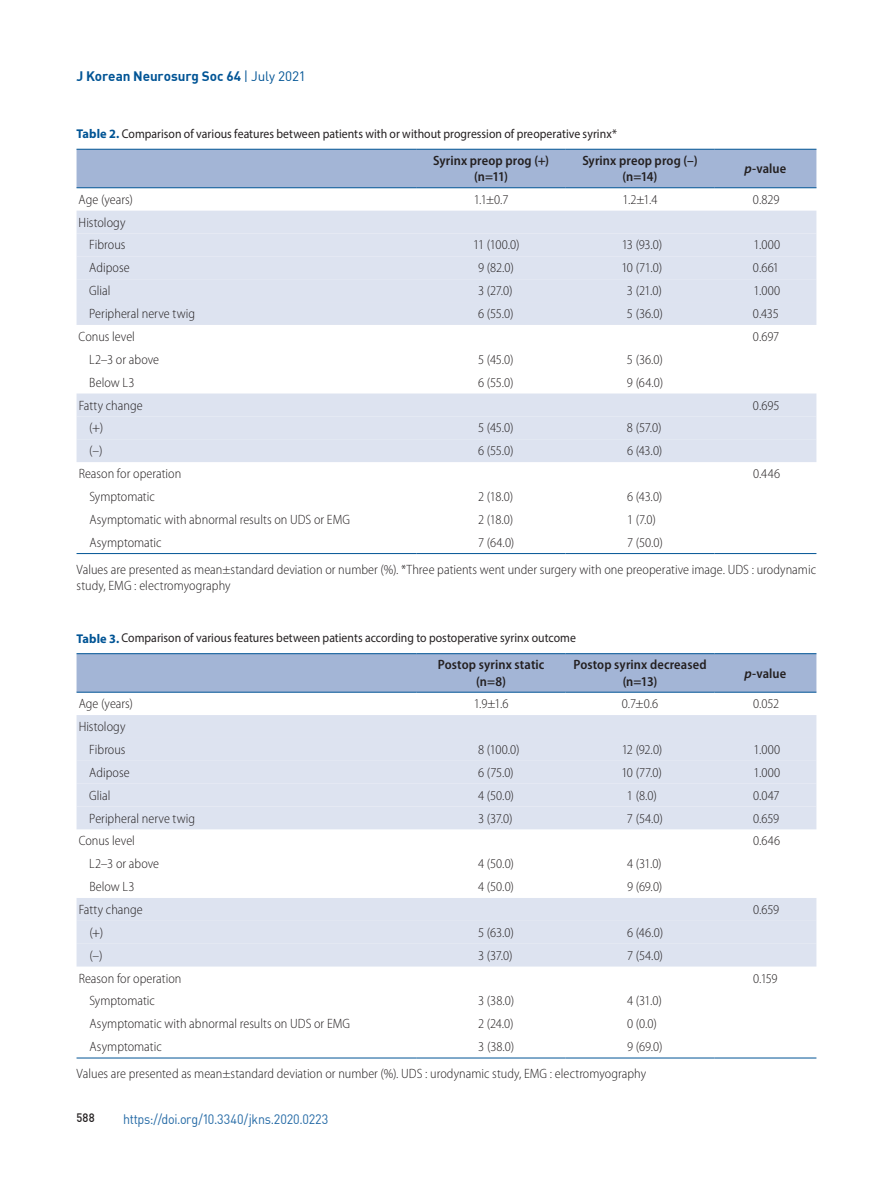
<style>
.page{position:relative;width:893px;height:1191px;background:#fff}
.page>*{position:absolute;margin:0;border:0;box-sizing:border-box;transform-origin:0 0}
.t1{font:300 semi-condensed 13.5px/22.8px "Myriad Pro";color:#231f20;text-align:right}
.t2{font:600 semi-condensed 13.5px/16.5px "Myriad Pro";letter-spacing:.01em;color:#231f20;text-align:center}
.t3{font:13.5px "DIN";letter-spacing:-.015em;color:#2369a5;scale:.93 1}
.t4{font:700 13.5px "DIN";letter-spacing:-.005em;color:#005495}
.t5{font:12.75px "Myriad Pro";letter-spacing:.005em;color:#231f20;scale:.92 1}
.t6{font:12px "Dinmed";color:#231f20;scale:.93 1}
.s1{font-weight:400}
.s2{font-weight:700;color:#005495}
.s3{font-style:italic;font-stretch:normal}
</style>
<div class="page">
<div style="left:77px;top:150px;width:739px;height:37px;background:#a3b5d6"></div>
<div style="left:77px;top:211px;width:739px;height:251px;background:#dde3f0"></div>
<svg style="left:77px;top:233px;width:739px;height:206px;fill:#dde3f0"></svg>
<hr style="left:77px;top:149px;width:340px;height:1px;background:#005495">
<hr style="left:417px;top:149px;width:149px;height:1px;background:#005495">
<hr style="left:566px;top:149px;width:148px;height:1px;background:#005495">
<hr style="left:714px;top:149px;width:102px;height:1px;background:#005495">
<hr style="left:77px;top:187px;width:340px;height:1px;background:#005495">
<hr style="left:417px;top:187px;width:149px;height:1px;background:#005495">
<hr style="left:566px;top:187px;width:148px;height:1px;background:#005495">
<hr style="left:714px;top:187px;width:102px;height:1px;background:#005495">
<hr style="left:77px;top:553px;width:340px;height:1px;background:#005495">
<hr style="left:417px;top:553px;width:149px;height:1px;background:#005495">
<hr style="left:566px;top:553px;width:148px;height:1px;background:#005495">
<hr style="left:714px;top:553px;width:102px;height:1px;background:#005495">
<div style="left:77px;top:654px;width:739px;height:38px;background:#a3b5d6"></div>
<div style="left:77px;top:715px;width:739px;height:251px;background:#dde3f0"></div>
<svg style="left:77px;top:738px;width:739px;height:205px;fill:#dde3f0"></svg>
<hr style="left:77px;top:653px;width:340px;height:1px;background:#005495">
<hr style="left:417px;top:653px;width:149px;height:1px;background:#005495">
<hr style="left:566px;top:653px;width:148px;height:1px;background:#005495">
<hr style="left:714px;top:653px;width:102px;height:1px;background:#005495">
<hr style="left:77px;top:692px;width:340px;height:1px;background:#005495">
<hr style="left:417px;top:692px;width:149px;height:1px;background:#005495">
<hr style="left:566px;top:692px;width:148px;height:1px;background:#005495">
<hr style="left:714px;top:692px;width:102px;height:1px;background:#005495">
<hr style="left:77px;top:1057px;width:340px;height:1px;background:#005495">
<hr style="left:417px;top:1057px;width:149px;height:1px;background:#005495">
<hr style="left:566px;top:1057px;width:148px;height:1px;background:#005495">
<hr style="left:714px;top:1057px;width:102px;height:1px;background:#005495">
<p class="t4" style="left:76px;top:68px;width:231px">J Korean Neurosurg Soc 64 <span class="s1">| July 2021</span></p>
<p class="t5" style="left:77px;top:126px;width:589px"><span class="s2">Table 2.</span> Comparison of various features between patients with or without progression of preoperative syrinx*</p>
<p class="t2" style="left:433px;top:152px;width:117px">Syrinx preop prog (+) (n=11)</p>
<p class="t2" style="left:582px;top:152px;width:117px">Syrinx preop prog (–) (n=14)</p>
<p class="t2" style="left:744px;top:160px;width:43px"><span class="s3">p</span>-value</p>
<p class="t1" style="left:79px;top:188px;width:56px">Age (years)</p>
<p class="t1" style="left:474px;top:188px;width:36px">1.1±0.7</p>
<p class="t1" style="left:622px;top:188px;width:36px">1.2±1.4</p>
<p class="t1" style="left:753px;top:188px;width:28px">0.829</p>
<p class="t1" style="left:79px;top:211px;width:48px">Histology<br>Fibrous</p>
<p class="t1" style="left:473px;top:233px;width:48px">11 (100.0)</p>
<p class="t1" style="left:622px;top:233px;width:42px">13 (93.0)</p>
<p class="t1" style="left:753px;top:233px;width:28px">1.000</p>
<p class="t1" style="left:89px;top:256px;width:42px">Adipose</p>
<p class="t1" style="left:478px;top:256px;width:37px">9 (82.0)</p>
<p class="t1" style="left:621px;top:256px;width:42px">10 (71.0)</p>
<p class="t1" style="left:753px;top:256px;width:28px">0.661</p>
<p class="t1" style="left:89px;top:279px;width:23px">Glial</p>
<p class="t1" style="left:478px;top:279px;width:36px">3 (27.0)</p>
<p class="t1" style="left:627px;top:279px;width:36px">3 (21.0)</p>
<p class="t1" style="left:753px;top:279px;width:28px">1.000</p>
<p class="t1" style="left:89px;top:302px;width:107px">Peripheral nerve twig</p>
<p class="t1" style="left:478px;top:302px;width:37px">6 (55.0)</p>
<p class="t1" style="left:627px;top:302px;width:38px">5 (36.0)</p>
<p class="t1" style="left:753px;top:302px;width:27px">0.435</p>
<p class="t1" style="left:79px;top:325px;width:58px">Conus level</p>
<p class="t1" style="left:753px;top:325px;width:28px">0.697</p>
<p class="t1" style="left:89px;top:348px;width:71px">L2–3 or above</p>
<p class="t1" style="left:478px;top:348px;width:37px">5 (45.0)</p>
<p class="t1" style="left:627px;top:348px;width:38px">5 (36.0)</p>
<p class="t1" style="left:89px;top:371px;width:47px">Below L3</p>
<p class="t1" style="left:478px;top:371px;width:37px">6 (55.0)</p>
<p class="t1" style="left:627px;top:371px;width:38px">9 (64.0)</p>
<p class="t1" style="left:79px;top:393px;width:66px">Fatty change</p>
<p class="t1" style="left:753px;top:393px;width:28px">0.695</p>
<p class="t1" style="left:89px;top:416px;width:15px">(+)</p>
<p class="t1" style="left:478px;top:416px;width:37px">5 (45.0)</p>
<p class="t1" style="left:627px;top:416px;width:36px">8 (57.0)</p>
<p class="t1" style="left:89px;top:439px;width:15px">(–)</p>
<p class="t1" style="left:478px;top:439px;width:37px">6 (55.0)</p>
<p class="t1" style="left:627px;top:439px;width:37px">6 (43.0)</p>
<p class="t1" style="left:79px;top:462px;width:104px">Reason for operation</p>
<p class="t1" style="left:753px;top:462px;width:29px">0.446</p>
<p class="t1" style="left:89px;top:485px;width:67px">Symptomatic</p>
<p class="t1" style="left:478px;top:485px;width:37px">2 (18.0)</p>
<p class="t1" style="left:627px;top:485px;width:37px">6 (43.0)</p>
<p class="t1" style="left:89px;top:508px;width:262px">Asymptomatic with abnormal results on UDS or EMG</p>
<p class="t1" style="left:478px;top:508px;width:37px">2 (18.0)</p>
<p class="t1" style="left:627px;top:508px;width:30px">1 (7.0)</p>
<p class="t1" style="left:89px;top:531px;width:74px">Asymptomatic</p>
<p class="t1" style="left:478px;top:531px;width:38px">7 (64.0)</p>
<p class="t1" style="left:77px;top:528px;width:741px;line-height:27px;text-align:left;text-indent:550px">7 (50.0)<br>Values are presented as mean±standard deviation or number (%). *Three patients went under surgery with one preoperative image. UDS : urodynamic</p>
<p class="t1" style="left:77px;top:574px;width:155px">study, EMG : electromyography</p>
<p class="t5" style="left:77px;top:630px;width:544px"><span class="s2">Table 3.</span> Comparison of various features between patients according to postoperative syrinx outcome</p>
<p class="t2" style="left:438px;top:656px;width:108px">Postop syrinx static (n=8)</p>
<p class="t2" style="left:573px;top:656px;width:135px">Postop syrinx decreased (n=13)</p>
<p class="t2" style="left:744px;top:664px;width:43px"><span class="s3">p</span>-value</p>
<p class="t1" style="left:79px;top:692px;width:56px">Age (years)</p>
<p class="t1" style="left:474px;top:692px;width:36px">1.9±1.6</p>
<p class="t1" style="left:622px;top:692px;width:38px">0.7±0.6</p>
<p class="t1" style="left:753px;top:692px;width:28px">0.052</p>
<p class="t1" style="left:79px;top:715px;width:48px">Histology<br>Fibrous</p>
<p class="t1" style="left:478px;top:738px;width:43px">8 (100.0)</p>
<p class="t1" style="left:622px;top:738px;width:42px">12 (92.0)</p>
<p class="t1" style="left:753px;top:738px;width:28px">1.000</p>
<p class="t1" style="left:89px;top:761px;width:42px">Adipose</p>
<p class="t1" style="left:478px;top:761px;width:37px">6 (75.0)</p>
<p class="t1" style="left:621px;top:761px;width:42px">10 (77.0)</p>
<p class="t1" style="left:753px;top:761px;width:28px">1.000</p>
<p class="t1" style="left:89px;top:783px;width:23px">Glial</p>
<p class="t1" style="left:478px;top:783px;width:37px">4 (50.0)</p>
<p class="t1" style="left:627px;top:783px;width:32px">1 (8.0)</p>
<p class="t1" style="left:753px;top:783px;width:28px">0.047</p>
<p class="t1" style="left:89px;top:806px;width:107px">Peripheral nerve twig</p>
<p class="t1" style="left:478px;top:806px;width:36px">3 (37.0)</p>
<p class="t1" style="left:627px;top:806px;width:38px">7 (54.0)</p>
<p class="t1" style="left:753px;top:806px;width:28px">0.659</p>
<p class="t1" style="left:79px;top:829px;width:58px">Conus level</p>
<p class="t1" style="left:753px;top:829px;width:29px">0.646</p>
<p class="t1" style="left:89px;top:852px;width:71px">L2–3 or above</p>
<p class="t1" style="left:478px;top:852px;width:37px">4 (50.0)</p>
<p class="t1" style="left:627px;top:852px;width:36px">4 (31.0)</p>
<p class="t1" style="left:89px;top:875px;width:47px">Below L3</p>
<p class="t1" style="left:478px;top:875px;width:37px">4 (50.0)</p>
<p class="t1" style="left:627px;top:875px;width:37px">9 (69.0)</p>
<p class="t1" style="left:79px;top:898px;width:66px">Fatty change</p>
<p class="t1" style="left:753px;top:898px;width:28px">0.659</p>
<p class="t1" style="left:89px;top:920px;width:15px">(+)</p>
<p class="t1" style="left:478px;top:920px;width:37px">5 (63.0)</p>
<p class="t1" style="left:627px;top:920px;width:38px">6 (46.0)</p>
<p class="t1" style="left:89px;top:943px;width:15px">(–)</p>
<p class="t1" style="left:478px;top:943px;width:36px">3 (37.0)</p>
<p class="t1" style="left:627px;top:943px;width:38px">7 (54.0)</p>
<p class="t1" style="left:79px;top:966px;width:104px">Reason for operation</p>
<p class="t1" style="left:753px;top:966px;width:26px">0.159</p>
<p class="t1" style="left:89px;top:989px;width:67px">Symptomatic</p>
<p class="t1" style="left:478px;top:989px;width:38px">3 (38.0)</p>
<p class="t1" style="left:627px;top:989px;width:36px">4 (31.0)</p>
<p class="t1" style="left:89px;top:1012px;width:262px">Asymptomatic with abnormal results on UDS or EMG</p>
<p class="t1" style="left:478px;top:1012px;width:37px">2 (24.0)</p>
<p class="t1" style="left:627px;top:1012px;width:31px">0 (0.0)</p>
<p class="t1" style="left:89px;top:1035px;width:74px">Asymptomatic</p>
<p class="t1" style="left:478px;top:1035px;width:38px">3 (38.0)</p>
<p class="t1" style="left:77px;top:1033px;width:587px;line-height:27px;text-align:left;text-indent:550px">9 (69.0)<br>Values are presented as mean±standard deviation or number (%). UDS : urodynamic study, EMG : electromyography</p>
<p class="t6" style="left:77px;top:1109px;width:21px">588</p>
<p class="t3" style="left:123px;top:1110px;width:222px">https://doi.org/10.3340/jkns.2020.0223</p>
</div>
